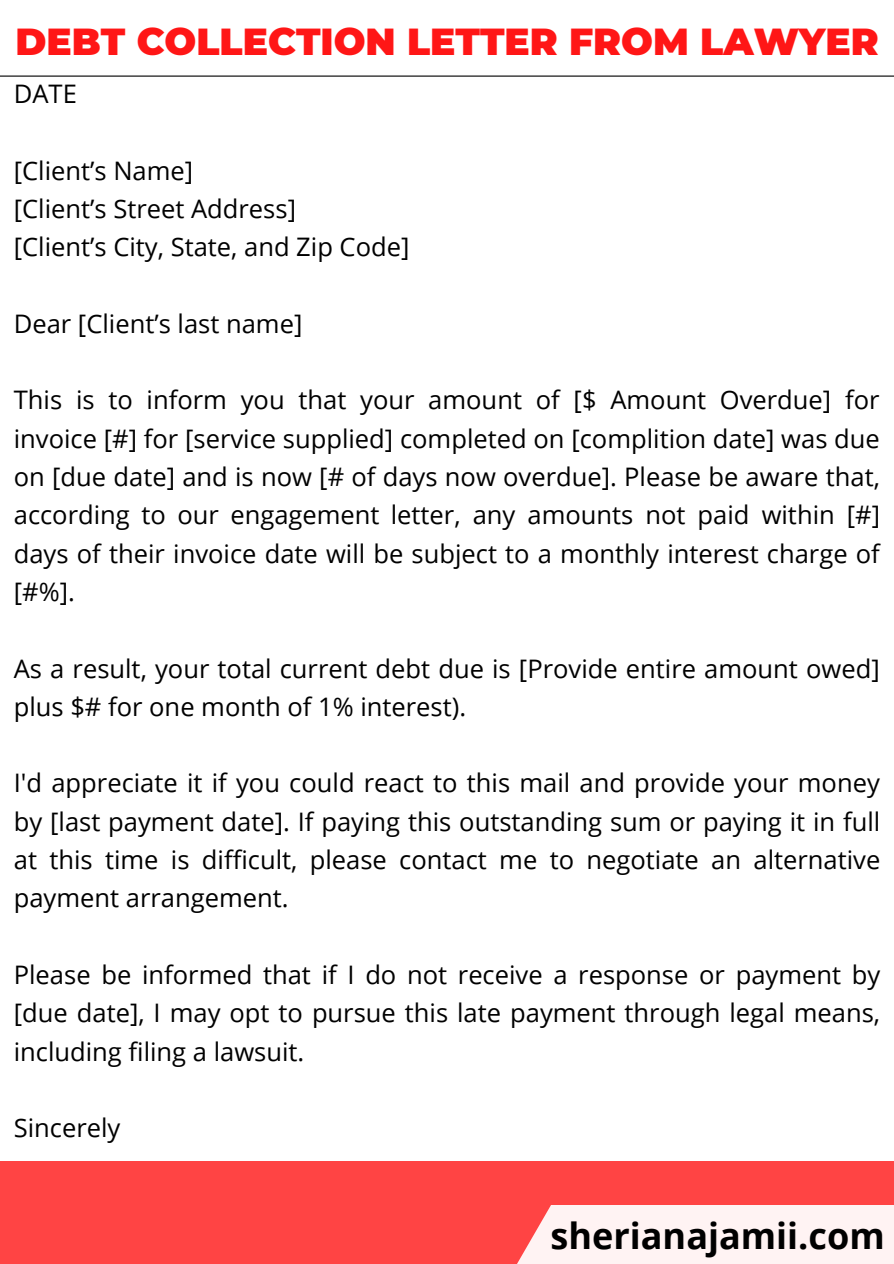
<style>
.page{position:relative;width:894px;height:1264px;background:#fff}
.page>*{position:absolute;margin:0;border:0;box-sizing:border-box;transform-origin:0 0}
.t1{font:900 37.5px "Montserrat";color:#ff1616}
.t2{font:700 36px "Open Sans";color:#000}
.t3{font:25.5px/38.2px "Open Sans";color:#000;text-align:justify}
</style>
<div class="page">
<div style="left:0;top:1160px;width:893px;height:103px;background:#f44"></div>
<div style="left:517px;top:1205px;width:376px;height:58px;background:#fff3f3"></div>
<hr style="left:0;top:76px;width:893px;height:1px;background:#000">
<h1 class="t1" style="left:15px;top:19px;width:864px">DEBT COLLECTION LETTER FROM LAWYER</h1>
<p class="t3" style="left:14px;top:74px;width:65px">DATE</p>
<p class="t3" style="left:14px;top:151px;width:397px;text-align:left">[Client’s Name]<br>[Client’s Street Address]<br>[Client’s City, State, and Zip Code]</p>
<p class="t3" style="left:14px;top:304px;width:290px">Dear [Client’s last name]</p>
<p class="t3" style="left:14px;top:380px;width:867px">This is to inform you that your amount of [$ Amount Overdue] for invoice [#] for [service supplied] completed on [complition date] was due on [due date] and is now [# of days now overdue]. Please be aware that, according to our engagement letter, any amounts not paid within [#] days of their invoice date will be subject to a monthly interest charge of [#%].</p>
<p class="t3" style="left:14px;top:648px;width:867px">As a result, your total current debt due is [Provide entire amount owed] plus $# for one month of 1% interest).</p>
<p class="t3" style="left:14px;top:763px;width:867px">I'd appreciate it if you could react to this mail and provide your money by [last payment date]. If paying this outstanding sum or paying it in full at this time is difficult, please contact me to negotiate an alternative payment arrangement.</p>
<p class="t3" style="left:14px;top:954px;width:867px">Please be informed that if I do not receive a response or payment by [due date], I may opt to pursue this late payment through legal means, including filing a lawsuit.</p>
<p class="t3" style="left:14px;top:1108px;width:108px">Sincerely</p>
<h2 class="t2" style="left:550px;top:1210px;width:335px">sherianajamii.com</h2>
</div>
